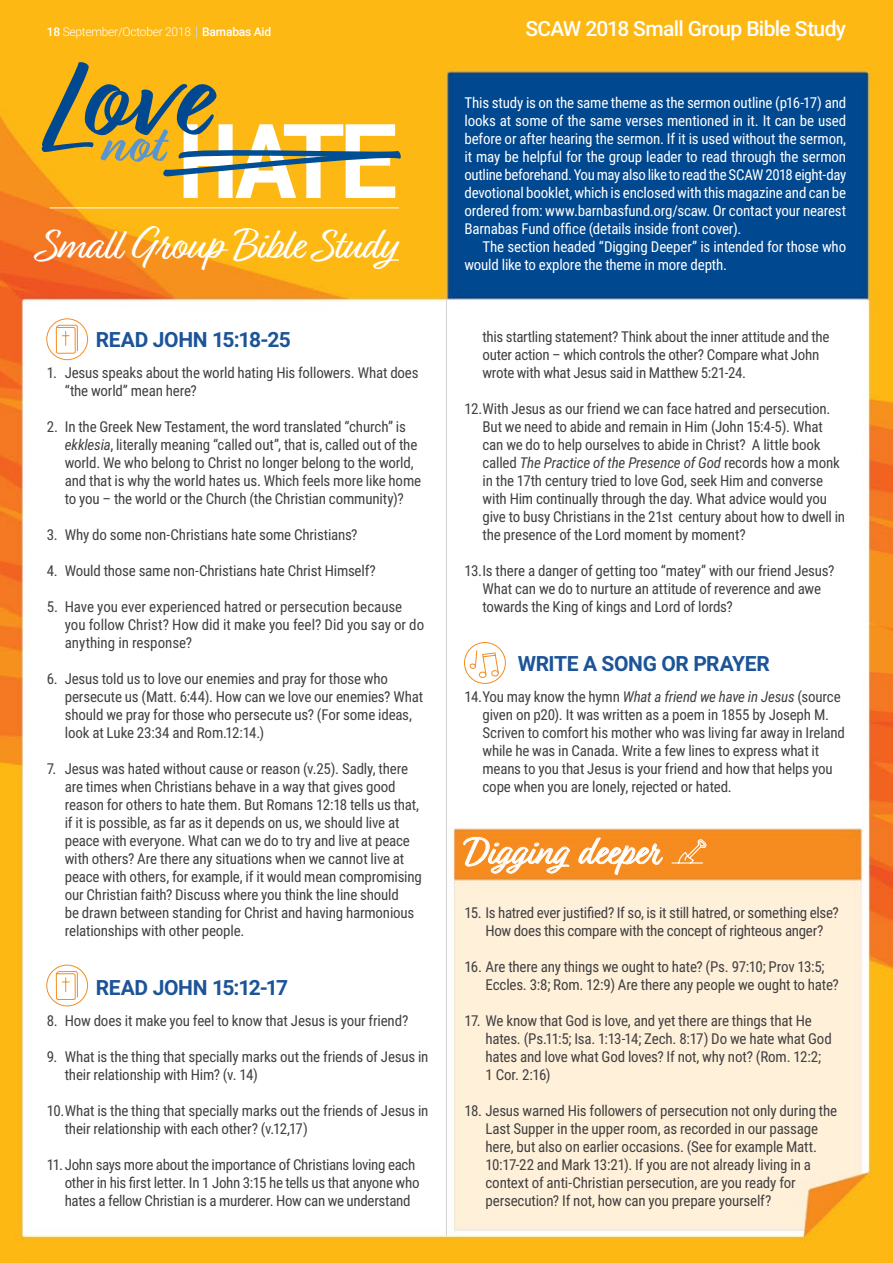
<style>
.page{position:relative;width:893px;height:1263px;background:#fff}
.page>*{position:absolute;margin:0;border:0;box-sizing:border-box;transform-origin:0 0}
.t1{font:45px "Relation";letter-spacing:-.02em;color:#fff}
.t2{font:40.5px "Relation";letter-spacing:-.01em;color:#fff}
.t3{font:700 21px "Roboto";letter-spacing:-.015em;color:#1b5498}
.t4{font:500 21px "Roboto";letter-spacing:-.03em;color:#fff}
.t5{font:15px/18px "Roboto Condensed";letter-spacing:-.015em;color:#414042}
.t6{font:15px/18px "Roboto Condensed";letter-spacing:-.01em;color:#fff;text-align:justify}
.t7{font:300 12px "Roboto";letter-spacing:-.02em;color:#fff}
.s1{font-weight:500}
.s2{font-style:italic}
</style>
<div class="page">
<img style="left:0;top:0;width:893px;height:1263px">
<svg style="left:671px;top:838px;width:37px;height:26px"></svg>
<hr style="left:446px;top:299px;width:1px;height:936px;background:#d1d3d4">
<svg style="left:41px;top:53px;width:361px;height:573px"></svg>
<div style="left:46px;top:965px;width:42px;height:41px;border:1px solid #f68b1f;border-radius:50%"></div>
<svg style="left:55px;top:699px;width:23px;height:564px"></svg>
<div style="left:479px;top:672px;width:7px;height:6px;border:1px solid #f68b1f;border-radius:50%"></div>
<div style="left:464px;top:642px;width:42px;height:42px;border:1px solid #f68b1f;border-radius:50%"></div>
<svg style="left:470px;top:650px;width:29px;height:26px"></svg>
<svg style="left:464px;top:836px;width:106px;height:37px;background:#f7a653"></svg>
<svg style="left:578px;top:838px;width:85px;height:37px;background:#f7a34c"></svg>
<p class="t7" style="left:47px;top:23px;width:226px"><span class="s1">18</span> September/October 2018 <span class="s1">Barnabas Aid</span></p>
<h1 class="t1" style="left:38px;top:219px;width:359px">Small Group Bible Study</h1>
<h3 class="t3" style="left:96px;top:324px;width:197px">READ JOHN 15:18-25</h3>
<p class="t5" style="left:65px;top:363px;width:355px;text-indent:-18px">1. Jesus speaks about the world hating His followers. What does “the world” mean here?</p>
<p class="t5" style="left:65px;top:417px;width:358px;text-indent:-18px">2. In the Greek New Testament, the word translated “church” is <span class="s2">ekklesia</span>, literally meaning “called out”, that is, called out of the world. We who belong to Christ no longer belong to the world, and that is why the world hates us. Which feels more like home to you – the world or the Church (the Christian community)?</p>
<p class="t5" style="left:47px;top:525px;width:312px">3. Why do some non-Christians hate some Christians?</p>
<p class="t5" style="left:47px;top:561px;width:330px">4. Would those same non-Christians hate Christ Himself?</p>
<p class="t5" style="left:65px;top:597px;width:361px;text-indent:-18px">5. Have you ever experienced hatred or persecution because you follow Christ? How did it make you feel? Did you say or do anything in response?</p>
<p class="t5" style="left:65px;top:669px;width:360px;text-indent:-18px">6. Jesus told us to love our enemies and pray for those who persecute us (Matt. 6:44). How can we love our enemies? What should we pray for those who persecute us? (For some ideas, look at Luke 23:34 and Rom.12:14.)</p>
<p class="t5" style="left:65px;top:759px;width:359px;text-indent:-18px">7. Jesus was hated without cause or reason (v.25). Sadly, there are times when Christians behave in a way that gives good reason for others to hate them. But Romans 12:18 tells us that, if it is possible, as far as it depends on us, we should live at peace with everyone. What can we do to try and live at peace with others? Are there any situations when we cannot live at peace with others, for example, if it would mean compromising our Christian faith? Discuss where you think the line should<br>be drawn between standing for Christ and having harmonious relationships with other people.</p>
<h3 class="t3" style="left:96px;top:972px;width:194px">READ JOHN 15:12-17</h3>
<p class="t5" style="left:47px;top:1011px;width:363px">8. How does it make you feel to know that Jesus is your friend?</p>
<p class="t5" style="left:65px;top:1047px;width:365px;text-indent:-18px">9. What is the thing that specially marks out the friends of Jesus in their relationship with Him? (v. 14)</p>
<p class="t5" style="left:65px;top:1101px;width:365px;text-indent:-18px">10.What is the thing that specially marks out the friends of Jesus in their relationship with each other? (v.12,17)</p>
<p class="t5" style="left:65px;top:1155px;width:356px;text-indent:-18px">11.John says more about the importance of Christians loving each other in his first letter. In 1 John 3:15 he tells us that anyone who hates a fellow Christian is a murderer. How can we understand</p>
<h3 class="t4" style="left:525px;top:14px;width:322px">SCAW 2018 Small Group Bible Study</h3>
<p class="t6" style="left:464px;top:93px;width:383px">This study is on the same theme as the sermon outline (p16-17) and looks at some of the same verses mentioned in it. It can be used before or after hearing the sermon. If it is used without the sermon, it may be helpful for the group leader to read through the sermon outline beforehand. You may also like to read the SCAW 2018 eight-day devotional booklet, which is enclosed with this magazine and can be ordered from: www.barnbasfund.org/scaw.Or contact your nearest Barnabas Fund office (details inside front cover).</p>
<p class="t6" style="left:464px;top:237px;width:383px;text-indent:18px">The section headed “Digging Deeper” is intended for those who would like to explore the theme in more depth.</p>
<p class="t5" style="left:482px;top:327px;width:348px">this startling statement? Think about the inner attitude and the outer action – which controls the other? Compare what John wrote with what Jesus said in Matthew 5:21-24.</p>
<p class="t5" style="left:482px;top:399px;width:364px;text-indent:-18px">12.With Jesus as our friend we can face hatred and persecution.<br>But we need to abide and remain in Him (John 15:4-5). What can we do to help ourselves to abide in Christ? A little book called <span class="s2">The Practice of the Presence of God</span> records how a monk in the 17th century tried to love God, seek Him and converse with Him continually through the day. What advice would you give to busy Christians in the 21st century about how to dwell in the presence of the Lord moment by moment?</p>
<p class="t5" style="left:482px;top:561px;width:353px;text-indent:-18px">13.Is there a danger of getting too “matey” with our friend Jesus?<br>What can we do to nurture an attitude of reverence and awe towards the King of kings and Lord of lords?</p>
<h3 class="t3" style="left:518px;top:648px;width:254px">WRITE A SONG OR PRAYER</h3>
<p class="t5" style="left:482px;top:687px;width:364px;text-indent:-18px">14.You may know the hymn <span class="s2">What a friend we have in Jesus</span> (source given on p20). It was written as a poem in 1855 by Joseph M.<br>Scriven to comfort his mother who was living far away in Ireland while he was in Canada. Write a few lines to express what it means to you that Jesus is your friend and how that helps you cope when you are lonely, rejected or hated.</p>
<h2 class="t2" style="left:464px;top:829px;width:197px">Digging deeper</h2>
<p class="t5" style="left:464px;top:903px;width:376px;text-align:center">15. Is hatred ever justified? If so, is it still hatred, or something else?<br>How does this compare with the concept of righteous anger?</p>
<p class="t5" style="left:485px;top:957px;width:355px;text-indent:-21px">16. Are there any things we ought to hate? (Ps. 97:10; Prov 13:5;<br>Eccles. 3:8; Rom. 12:9) Are there any people we ought to hate?</p>
<p class="t5" style="left:485px;top:1011px;width:348px;text-indent:-21px">17. We know that God is love, and yet there are things that He hates. (Ps.11:5; Isa. 1:13-14; Zech. 8:17) Do we hate what God hates and love what God loves? If not, why not? (Rom. 12:2; 1 Cor. 2:16)</p>
<p class="t5" style="left:485px;top:1101px;width:353px;text-indent:-21px">18. Jesus warned His followers of persecution not only during the Last Supper in the upper room, as recorded in our passage here, but also on earlier occasions. (See for example Matt.<br>10:17-22 and Mark 13:21). If you are not already living in a context of anti-Christian persecution, are you ready for persecution? If not, how can you prepare yourself?</p>
</div>
